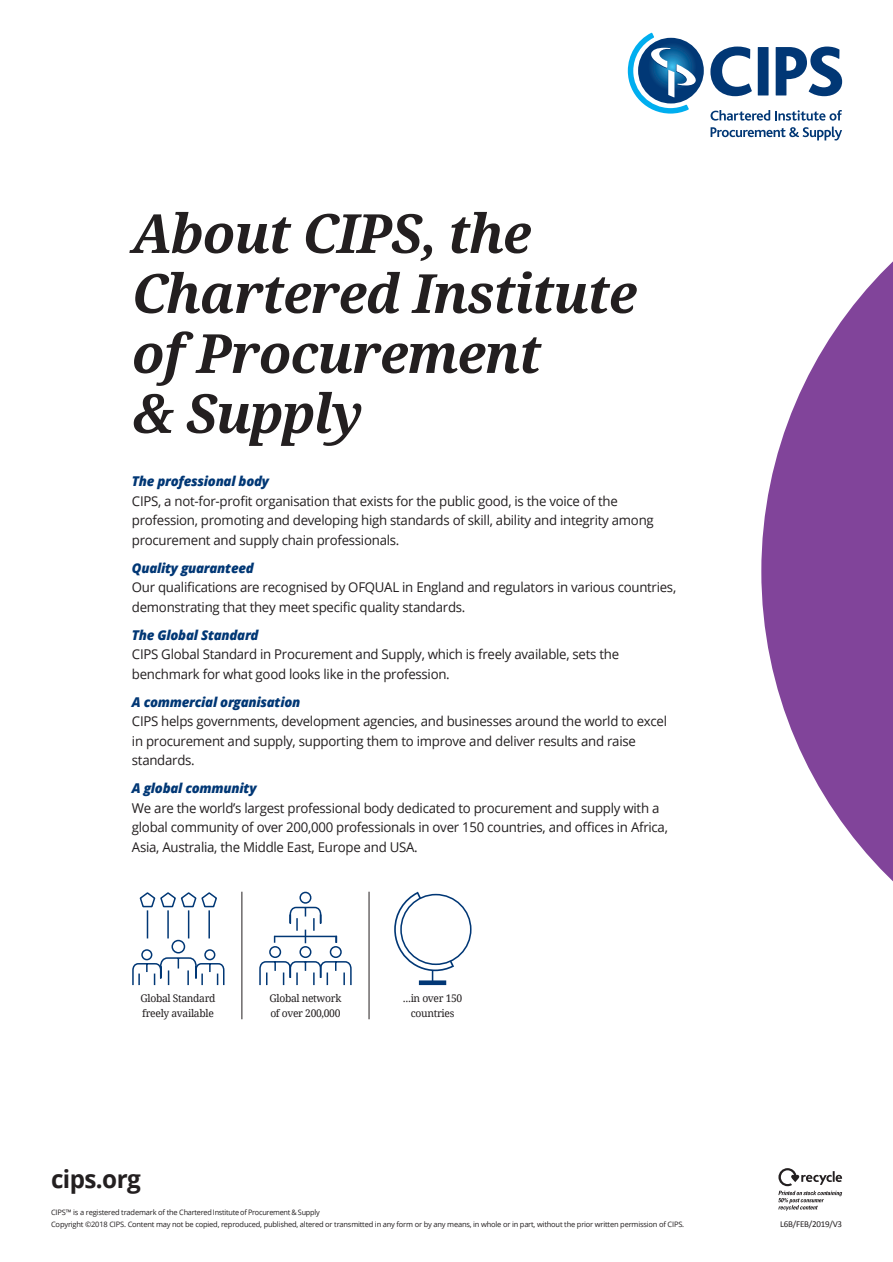
<style>
.page{position:relative;width:893px;height:1262px;background:#fff}
.page>*{position:absolute;margin:0;border:0;box-sizing:border-box;transform-origin:0 0}
.t1{font:italic 700 54px/60px "Droid Serif";letter-spacing:-.02em;color:#231f20}
.t2{font:700 24.75px "Open Sans";letter-spacing:-.025em;color:#231f20}
.t3{font:13.5px/19.5px "Open Sans";letter-spacing:-.02em;color:#231f20}
.t4{font:italic 800 13.5px "Open Sans";letter-spacing:-.02em;color:#013775}
.t5{font:10.5px/15px "Droid Serif";letter-spacing:-.03em;color:#231f20}
.t6{font:9px "Calibri";letter-spacing:-.025em;color:#231f20}
.t7{font:7.5px/12px "Open Sans";letter-spacing:-.025em;color:#231f20}
</style>
<div class="page">
<svg style="left:710px;top:47px;width:42px;height:49px"></svg>
<div style="left:758px;top:47px;width:10px;height:48px;background:#013775"></div>
<svg style="left:776px;top:47px;width:66px;height:49px"></svg>
<svg style="left:710px;top:110px;width:132px;height:11px"></svg>
<svg style="left:710px;top:127px;width:132px;height:13px"></svg>
<svg style="left:638px;top:38px;width:66px;height:66px"></svg>
<svg style="left:628px;top:33px;width:69px;height:81px"></svg>
<svg style="left:778px;top:1168px;width:64px;height:43px"></svg>
<hr style="left:241px;top:892px;width:1px;height:127px;background:#231f20">
<hr style="left:369px;top:892px;width:1px;height:127px;background:#231f20">
<svg style="left:259px;top:891px;width:93px;height:95px"></svg>
<svg style="left:132px;top:892px;width:93px;height:94px"></svg>
<div style="left:419px;top:980px;width:27px;height:5px;background:#013775"></div>
<svg style="left:394px;top:891px;width:61px;height:92px"></svg>
<div style="left:401px;top:895px;width:70px;height:69px;background:#fff;border-radius:50%"></div>
<div style="left:400px;top:894px;width:71px;height:71px;border:2px solid #013775;border-radius:50%"></div>
<svg style="left:761px;top:261px;width:132px;height:621px;fill:#81449a"></svg>
<h1 class="t1" style="left:132px;top:204px;width:507px">About CIPS, the<br>Chartered Institute of Procurement<br>&amp; Supply</h1>
<p class="t4" style="left:132px;top:471px;width:139px">The professional body</p>
<p class="t3" style="left:132px;top:491px;width:523px">CIPS, a not-for-profit organisation that exists for the public good, is the voice of the profession, promoting and developing high standards of skill, ability and integrity among procurement and supply chain professionals.</p>
<p class="t4" style="left:132px;top:558px;width:123px">Quality guaranteed</p>
<p class="t3" style="left:132px;top:577px;width:546px">Our qualifications are recognised by OFQUAL in England and regulators in various countries, demonstrating that they meet specific quality standards.</p>
<p class="t4" style="left:132px;top:625px;width:128px">The Global Standard</p>
<p class="t3" style="left:132px;top:644px;width:489px">CIPS Global Standard in Procurement and Supply, which is freely available, sets the benchmark for what good looks like in the profession.</p>
<p class="t4" style="left:132px;top:692px;width:170px">A commercial organisation</p>
<p class="t3" style="left:132px;top:711px;width:537px">CIPS helps governments, development agencies, and businesses around the world to excel in procurement and supply, supporting them to improve and deliver results and raise standards.</p>
<p class="t4" style="left:132px;top:778px;width:126px">A global community</p>
<p class="t3" style="left:132px;top:798px;width:537px">We are the world’s largest professional body dedicated to procurement and supply with a global community of over 200,000 professionals in over 150 countries, and offices in Africa,<br>Asia, Australia, the Middle East, Europe and USA.</p>
<p class="t5" style="left:141px;top:990px;width:77px">Global Standard freely available</p>
<p class="t5" style="left:403px;top:990px;width:61px;text-align:center">...in over 150 countries</p>
<p class="t5" style="left:269px;top:990px;width:73px">Global network of over 200,000</p>
<h2 class="t2" style="left:51px;top:1162px;width:91px">cips.org</h2>
<p class="t7" style="left:51px;top:1206px;width:635px">CIPS™ is a registered trademark of the Chartered Institute of Procurement &amp; Supply<br>Copyright ©2018 CIPS. Content may not be copied, reproduced, published, altered or transmitted in any form or by any means, in whole or in part, without the prior written permission of CIPS.</p>
<p class="t6" style="left:780px;top:1218px;width:63px">L6B/FEB/2019/V3</p>
</div>
